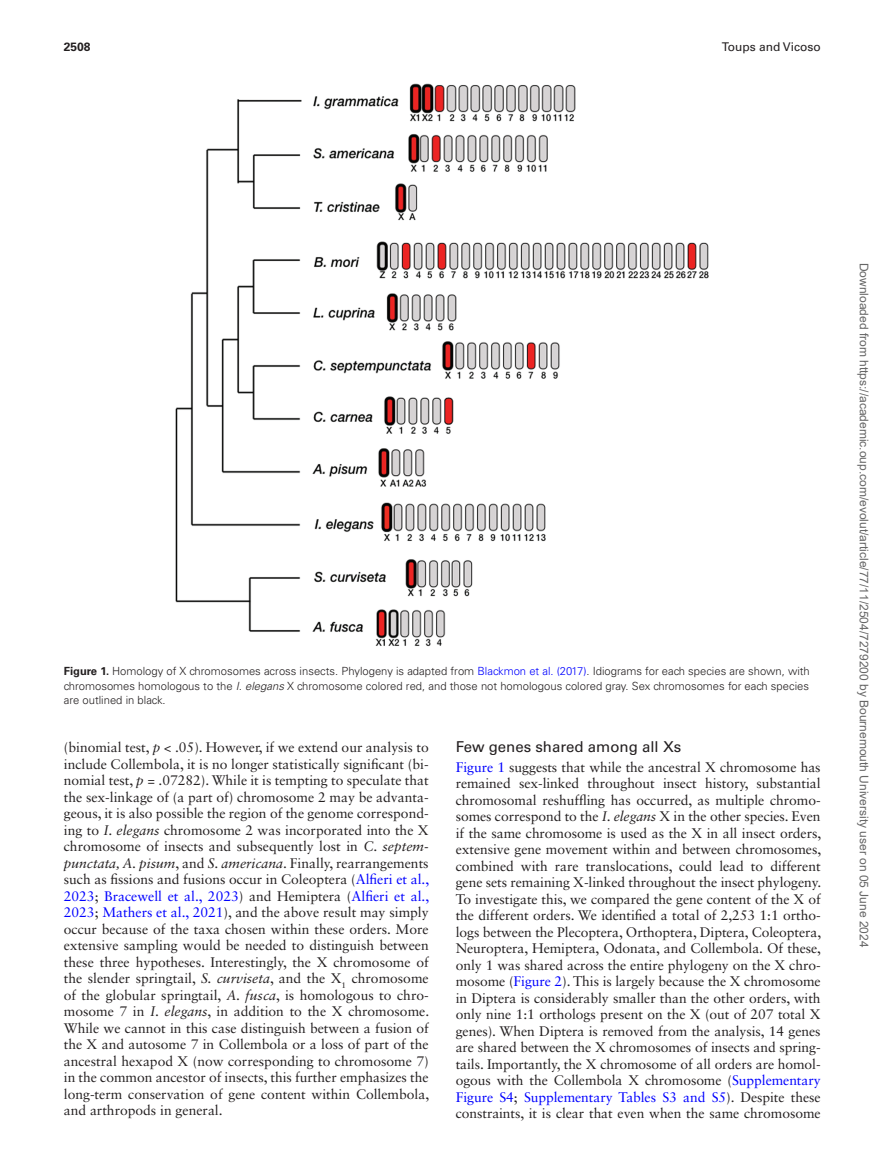
<style>
.page{position:relative;width:893px;height:1174px;background:#fff}
.page>*{position:absolute;margin:0;border:0;box-sizing:border-box;transform-origin:0 0}
.t1{font:15px "Univers LT Std";color:#231f20}
.t2{font:13.8px/16.5px "Sabon LT Std";letter-spacing:-.005em;color:#231f20;text-align:justify}
.t3{font:12px "Arial";color:#666}
.t4{font:12px "Univers LT Std";color:#231f20}
.t5{font:700 12px "Univers LT Std";color:#231f20}
.t6{font:300 11.25px/14.2px "Univers LT Std";color:#231f20;text-align:justify}
.s1{font-weight:700}
.s2{color:#00f}
.s3{font-style:italic}
</style>
<div class="page">
<img style="left:175px;top:83px;width:534px;height:564px">
<p class="t5" style="left:64px;top:40px;width:28px">2508</p>
<p class="t4" style="left:722px;top:40px;width:100px">Toups and Vicoso</p>
<p class="t6" style="left:64px;top:664px;width:748px"><span class="s1">Figure 1.</span> Homology of X chromosomes across insects. Phylogeny is adapted from <span class="s2">Blackmon et al. (2017)</span>. Idiograms for each species are shown, with chromosomes homologous to the <span class="s3">I. elegans</span> X chromosome colored red, and those not homologous colored gray. Sex chromosomes for each species are outlined in black.</p>
<p class="t2" style="left:64px;top:739px;width:367px">(binomial test, <span class="s3">p</span> &lt; .05). However, if we extend our analysis to include Collembola, it is no longer statistically significant (bi&shy;nomial test, <span class="s3">p</span> = .07282). While it is tempting to speculate that the sex-linkage of (a part of) chromosome 2 may be advanta&shy;geous, it is also possible the region of the genome correspond&shy;ing to <span class="s3">I. elegans</span> chromosome 2 was incorporated into the X chromosome of insects and subsequently lost in <span class="s3">C. septem&shy;punctata, A. pisum</span>, and <span class="s3">S. americana</span>. Finally, rearrangements such as fissions and fusions occur in Coleoptera (<span class="s2">Alfieri et al., 2023</span>; <span class="s2">Bracewell et al., 2023</span>) and Hemiptera (<span class="s2">Alfieri et al., 2023</span>; <span class="s2">Mathers et al., 2021</span>), and the above result may simply occur because of the taxa chosen within these orders. More extensive sampling would be needed to distinguish between these three hypotheses. Interestingly, the X chromosome of the slender springtail, <span class="s3">S. curviseta</span>, and the X<sub>1</sub> chromosome of the globular springtail, <span class="s3">A. fusca</span>, is homologous to chro&shy;mosome 7 in <span class="s3">I. elegans</span>, in addition to the X chromosome.<br>While we cannot in this case distinguish between a fusion of the X and autosome 7 in Collembola or a loss of part of the ancestral hexapod X (now corresponding to chromosome 7) in the common ancestor of insects, this further emphasizes the long-term conservation of gene content within Collembola, and arthropods in general.</p>
<p class="t1" style="left:456px;top:738px;width:227px">Few genes shared among all Xs</p>
<p class="t2" style="left:456px;top:758px;width:367px"><span class="s2">Figure 1</span> suggests that while the ancestral X chromosome has remained sex-linked throughout insect history, substantial chromosomal reshuffling has occurred, as multiple chromo&shy;somes correspond to the <span class="s3">I. elegans</span> X in the other species. Even if the same chromosome is used as the X in all insect orders, extensive gene movement within and between chromosomes, combined with rare translocations, could lead to different gene sets remaining X-linked throughout the insect phylogeny.<br>To investigate this, we compared the gene content of the X of the different orders. We identified a total of 2,253 1:1 ortho&shy;logs between the Plecoptera, Orthoptera, Diptera, Coleoptera, Neuroptera, Hemiptera, Odonata, and Collembola. Of these, only 1 was shared across the entire phylogeny on the X chro&shy;mosome (<span class="s2">Figure 2</span>). This is largely because the X chromosome in Diptera is considerably smaller than the other orders, with only nine 1:1 orthologs present on the X (out of 207 total X genes). When Diptera is removed from the analysis, 14 genes are shared between the X chromosomes of insects and spring&shy;tails. Importantly, the X chromosome of all orders are homol&shy;ogous with the Collembola X chromosome (<span class="s2">Supplementary Figure S4</span>; <span class="s2">Supplementary Tables S3 and S5</span>). Despite these constraints, it is clear that even when the same chromosome</p>
<p class="t3" style="left:868px;top:262px;width:686px;rotate:90deg">Downloaded from https://academic.oup.com/evolut/article/77/11/2504/7279200 by Bournemouth University user on 05 June 2024</p>
</div>
